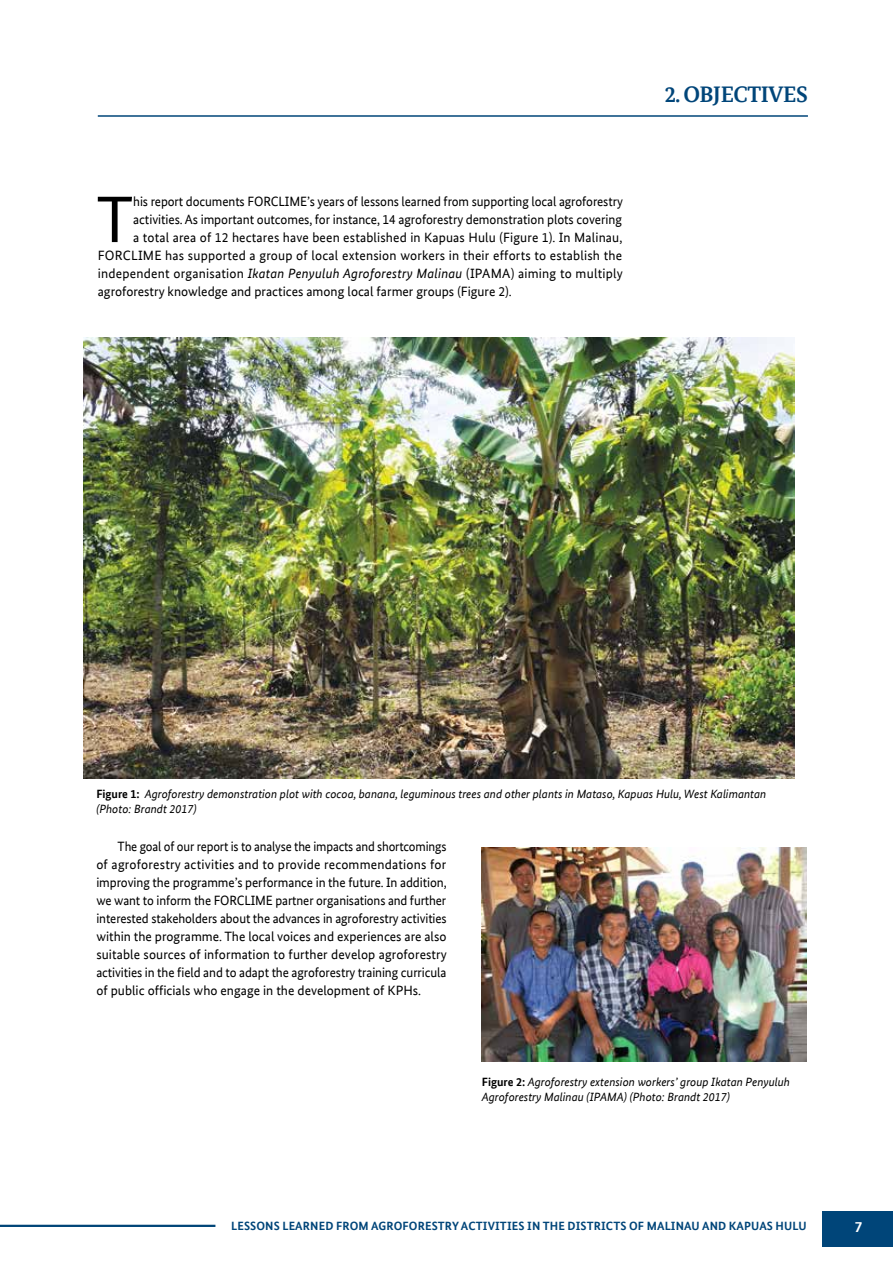
<style>
.page{position:relative;width:893px;height:1263px;background:#fff}
.page>*{position:absolute;margin:0;border:0;box-sizing:border-box;transform-origin:0 0}
.t1{font:65.7px "Bundes Sans Office T";color:#000}
.t2{font:700 22.5px "Bundes Serif Office T";letter-spacing:-.015em;color:#004579}
.t3{font:700 15px "Bundes Sans Office T";color:#fff}
.t4{font:13.5px/18px "Bundes Sans Office T";color:#000;text-align:justify;scale:.95 1}
.t5{font:13.5px "Bundes Sans Office T";color:#000}
.t6{font:italic 12px/15px "Bundes Sans Office T";color:#000}
.t7{font:700 12px "Bundes Sans Office T";letter-spacing:.01em;color:#004579}
.s1{font-style:italic}
.s2{font-weight:700;font-style:normal}
</style>
<div class="page">
<img style="left:84px;top:337px;width:710px;height:442px">
<hr style="left:98px;top:115px;width:710px;height:2px;background:#004579">
<img style="left:482px;top:847px;width:325px;height:215px">
<div style="left:822px;top:1211px;width:71px;height:35px;background:#004579"></div>
<hr style="left:0;top:1225px;width:215px;height:2px;background:#004578">
<h1 class="t1" style="left:96px;top:182px;width:38px">T</h1>
<p class="t5" style="left:133px;top:194px;width:491px">his report documents FORCLIME’s years of lessons learned from supporting local agroforestry</p>
<p class="t5" style="left:133px;top:212px;width:490px">activities. As important outcomes, for instance, 14 agroforestry demonstration plots covering</p>
<p class="t5" style="left:133px;top:230px;width:491px">a total area of 12 hectares have been established in Kapuas Hulu (Figure 1). In Malinau,</p>
<p class="t5" style="left:98px;top:248px;width:526px">FORCLIME has supported a group of local extension workers in their efforts to establish the</p>
<p class="t5" style="left:98px;top:266px;width:526px">independent organisation <span class="s1">Ikatan Penyuluh Agroforestry Malinau</span> (IPAMA) aiming to multiply</p>
<p class="t5" style="left:98px;top:284px;width:416px">agroforestry knowledge and practices among local farmer groups (Figure 2).</p>
<h2 class="t2" style="left:665px;top:82px;width:131px">2. OBJECTIVES</h2>
<p class="t6" style="left:96px;top:786px;width:671px"><span class="s2">FIGURE 1:</span> Agroforestry demonstration plot with cocoa, banana, leguminous trees and other plants in Mataso, Kapuas Hulu, West Kalimantan (Photo: Brandt 2017)</p>
<p class="t4" style="left:96px;top:837px;width:371px;text-indent:21px">The goal of our report is to analyse the impacts and shortcomings of agroforestry activities and to provide recommendations for improving the programme’s performance in the future. In addition, we want to inform the FORCLIME partner organisations and further interested stakeholders about the advances in agroforestry activities within the programme. The local voices and experiences are also suitable sources of information to further develop agroforestry activities in the field and to adapt the agroforestry training curricula of public officials who engage in the development of KPHs.</p>
<p class="t6" style="left:482px;top:1075px;width:310px"><span class="s2">FIGURE 2:</span> Agroforestry extension workers’ group Ikatan Penyuluh<br>Agroforestry Malinau (IPAMA) (Photo: Brandt 2017)</p>
<p class="t7" style="left:231px;top:1219px;width:577px">LESSONS LEARNED FROM AGROFORESTRY ACTIVITIES IN THE DISTRICTS OF MALINAU AND KAPUAS H ULU</p>
<p class="t3" style="left:855px;top:1218px;width:9px">7</p>
</div>
